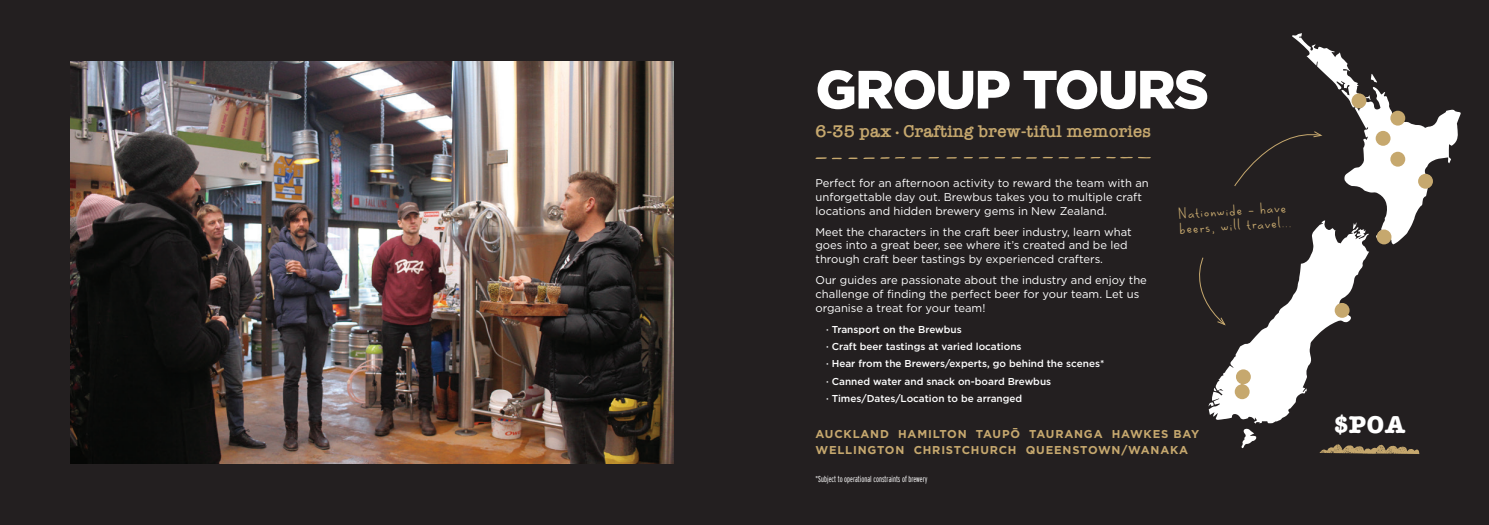
<style>
.page{position:relative;width:1489px;height:525px;background:#fff}
.page>*{position:absolute;margin:0;border:0;box-sizing:border-box;transform-origin:0 0}
.t1{font:900 53.75px "Gotham";letter-spacing:-.03em;color:#fff}
.t2{font:700 25px "American Typewriter";color:#fff}
.t3{font:600 17.5px "American Typewriter";letter-spacing:.01em;color:#c6a86e}
.t4{font:16.25px/14.9px "Super Melon Hunter";color:#c6a86e}
.t5{font:700 11.38px/16.2px "Gotham";letter-spacing:.07em;color:#c6a86e}
.t6{font:11.25px/13.8px "Gotham";color:#fff}
.t7{font:500 10px/17.4px "Gotham";color:#fff}
.t8{font:300 extra-condensed 8.75px "Interstate";color:#fff}
</style>
<div class="page">
<div style="left:0;top:0;width:1488px;height:524px;background:#231f20"></div>
<svg style="left:1208px;top:244px;width:160px;height:180px"></svg>
<svg style="left:1292px;top:33px;width:168px;height:211px"></svg>
<svg style="left:1241px;top:428px;width:15px;height:20px"></svg>
<svg style="left:1370px;top:74px;width:6px;height:8px"></svg>
<svg style="left:1208px;top:402px;width:5px;height:4px"></svg>
<svg style="left:1352px;top:222px;width:4px;height:7px"></svg>
<svg style="left:1364px;top:95px;width:6px;height:5px"></svg>
<svg style="left:1212px;top:387px;width:4px;height:4px"></svg>
<div style="left:1235px;top:369px;width:15px;height:15px;background:#c6a86e;border-radius:50%"></div>
<div style="left:1334px;top:303px;width:15px;height:14px;background:#c6a86e;border-radius:50%"></div>
<div style="left:1376px;top:229px;width:15px;height:15px;background:#c6a86e;border-radius:50%"></div>
<div style="left:1234px;top:384px;width:15px;height:15px;background:#c6a86e;border-radius:50%"></div>
<div style="left:1390px;top:152px;width:15px;height:14px;background:#c6a86e;border-radius:50%"></div>
<div style="left:1375px;top:131px;width:15px;height:15px;background:#c6a86e;border-radius:50%"></div>
<div style="left:1390px;top:111px;width:15px;height:14px;background:#c6a86e;border-radius:50%"></div>
<div style="left:1351px;top:93px;width:15px;height:15px;background:#c6a86e;border-radius:50%"></div>
<svg style="left:863px;top:157px;width:11px;height:2px"></svg>
<svg style="left:815px;top:157px;width:26px;height:2px"></svg>
<svg style="left:911px;top:157px;width:10px;height:2px"></svg>
<svg style="left:880px;top:157px;width:25px;height:2px"></svg>
<svg style="left:1011px;top:157px;width:25px;height:2px"></svg>
<svg style="left:1075px;top:157px;width:75px;height:1px"></svg>
<svg style="left:848px;top:157px;width:9px;height:2px"></svg>
<svg style="left:1319px;top:444px;width:100px;height:10px"></svg>
<svg style="left:1234px;top:127px;width:88px;height:59px"></svg>
<svg style="left:1199px;top:257px;width:26px;height:68px"></svg>
<div style="left:1417px;top:174px;width:15px;height:15px;background:#c6a86e;border-radius:50%"></div>
<img style="left:71px;top:61px;width:602px;height:402px">
<h1 class="t1" style="left:815px;top:52px;width:395px">GROUP TOURS</h1>
<h3 class="t3" style="left:815px;top:118px;width:337px">6-35 pax · Crafting brew-tiful memories</h3>
<p class="t6" style="left:815px;top:176px;width:335px">Perfect for an afternoon activity to reward the team with an unforgettable day out. Brewbus takes you to multiple craft locations and hidden brewery gems in New Zealand.</p>
<p class="t6" style="left:815px;top:224px;width:318px">Meet the characters in the craft beer industry, learn what goes into a great beer, see where it’s created and be led through craft beer tastings by experienced crafters.</p>
<p class="t6" style="left:815px;top:273px;width:333px">Our guides are passionate about the industry and enjoy the challenge of finding the perfect beer for your team. Let us organise a treat for your team!</p>
<p class="t7" style="left:826px;top:320px;width:280px">· Transport on the Brewbus<br>· Craft beer tastings at varied locations<br>· Hear from the Brewers/experts, go behind the scenes* · Canned water and snack on-board Brewbus<br>· Times/Dates/Location to be arranged</p>
<h3 class="t4" style="left:1177px;top:205px;width:115px;rotate:-3deg">Nationwide - have beers, will travel...</h3>
<p class="t5" style="left:815px;top:425px;width:385px">AUCKLAND HAMILTON TAUPŌ TAURANGA HAWKES BAY<br>WELLINGTON CHRISTCHURCH QUEENSTOWN/WANAKA</p>
<p class="t8" style="left:815px;top:474px;width:114px">*Subject to operational constraints of brewery</p>
<h2 class="t2" style="left:1333px;top:403px;width:73px">$POA</h2>
</div>
